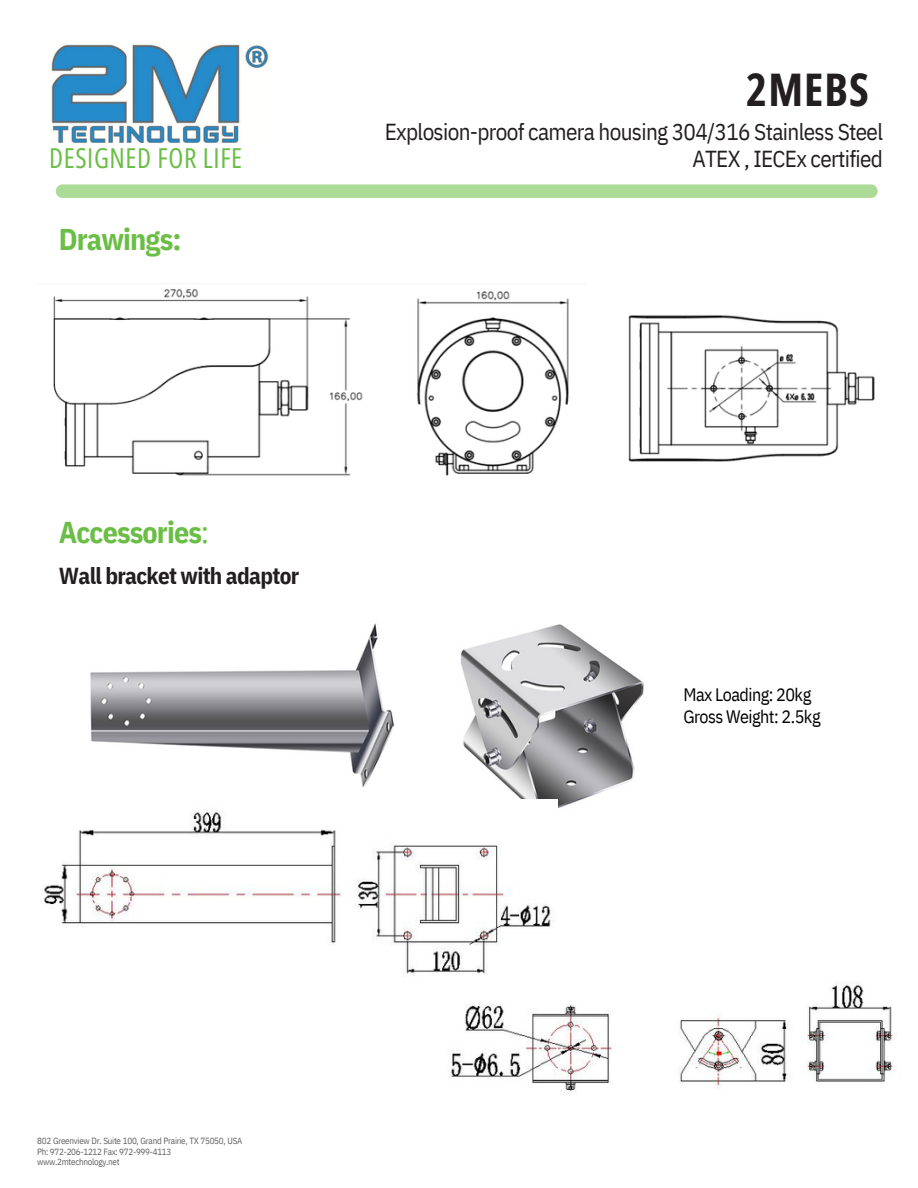
<style>
.page{position:relative;width:918px;height:1188px;background:#fff}
.page>*{position:absolute;margin:0;border:0;box-sizing:border-box;transform-origin:0 0}
.t1{font:700 45px "Open Sans Condensed";letter-spacing:.025em;color:#231f20}
.t2{font:700 30px "IBM Plex Sans Cond";letter-spacing:-.03em;color:#6abe45}
.t3{font:27.45px "Open Sans Condensed";letter-spacing:.025em;color:#6abe45}
.t4{font:23.1px "IBM Plex Sans Cond";letter-spacing:-.03em;color:#231f20}
.t5{font:700 23.1px "IBM Plex Sans Cond";letter-spacing:-.03em;color:#231f20}
.t6{font:18px "IBM Plex Sans Cond";letter-spacing:-.03em;color:#000}
.t7{font:9px/10.2px "IBM Plex Sans Cond";letter-spacing:-.03em;color:#5f6062}
.s1{font-weight:400}
</style>
<div class="page">
<img style="left:51px;top:44px;width:217px;height:98px">
<div style="left:56px;top:184px;width:822px;height:14px;background:#acda97;border-radius:7px"></div>
<img style="left:53px;top:289px;width:516px;height:187px">
<img style="left:628px;top:315px;width:247px;height:147px">
<img style="left:90px;top:623px;width:305px;height:165px">
<img style="left:460px;top:624px;width:184px;height:184px">
<img style="left:44px;top:799px;width:513px;height:176px">
<img style="left:451px;top:982px;width:443px;height:109px">
<p class="t3" style="left:49px;top:138px;width:195px">DESIGNED FOR LIFE</p>
<p class="t2" style="left:59px;top:220px;width:124px">Drawings:</p>
<p class="t1" style="left:746px;top:58px;width:124px">2MEBS</p>
<p class="t4" style="left:385px;top:116px;width:500px">Explosion-proof camera housing 304/316 Stainless Steel</p>
<p class="t4" style="left:692px;top:143px;width:192px">ATEX , IECEx certified</p>
<p class="t2" style="left:59px;top:512px;width:152px">Accessories<span class="s1">:</span></p>
<p class="t5" style="left:59px;top:560px;width:242px">Wall bracket with adaptor</p>
<p class="t6" style="left:683px;top:683px;width:129px">Max Loading: 20kg</p>
<p class="t6" style="left:683px;top:704px;width:139px">Gross Weight: 2.5kg</p>
<p class="t7" style="left:37px;top:1136px;width:207px">802 Greenview Dr. Suite 100, Grand Prairie, TX 75050, USA<br>Ph: 972-206-1212 Fax: 972-999-4113</p>
<p class="t7" style="left:37px;top:1156px;width:84px">www.2mtechnology.net</p>
</div>
